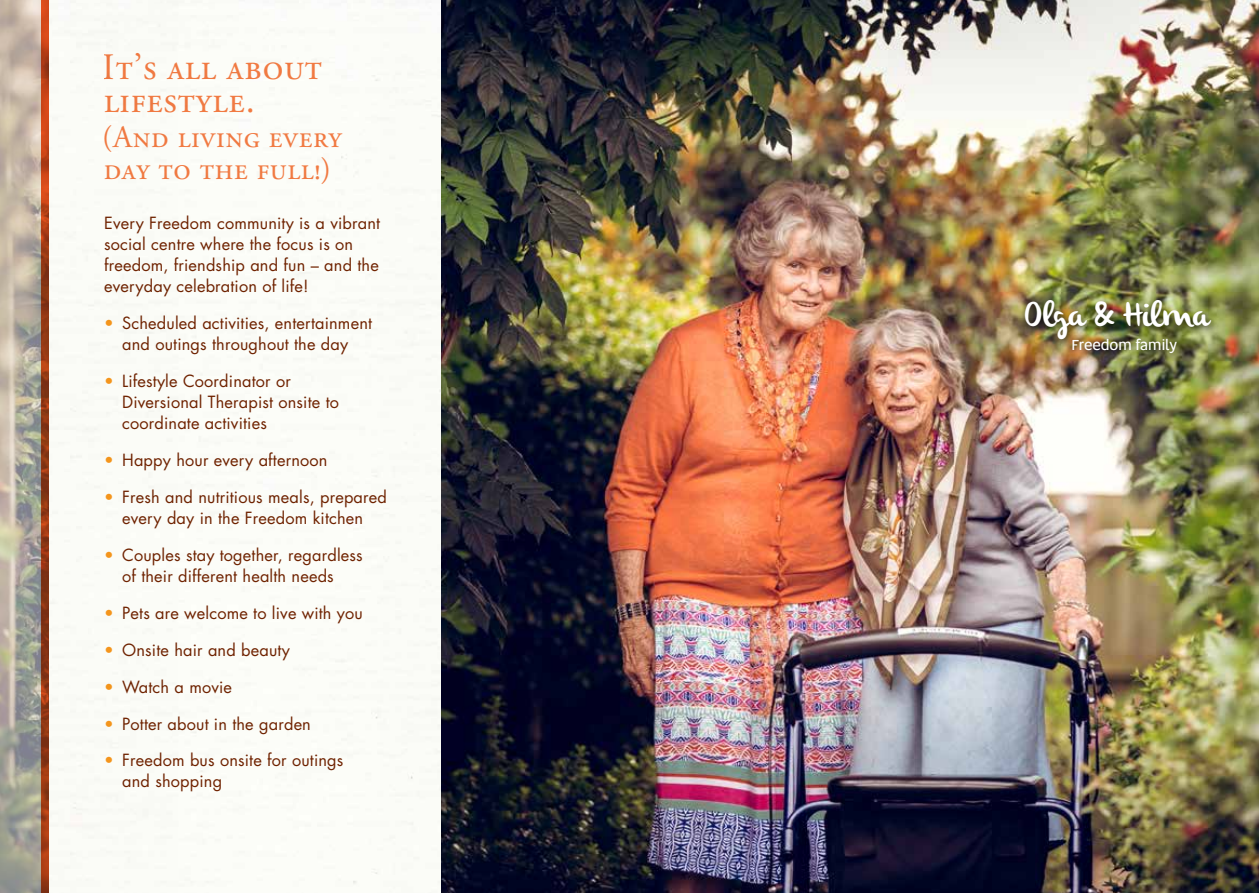
<style>
.page{position:relative;width:1259px;height:893px;background:#fff}
.page>*{position:absolute;margin:0;border:0;box-sizing:border-box;transform-origin:0 0}
.t1{font:37.2px/33.5px "Adobe Garamond Pro";letter-spacing:.02em;color:#f47b44}
.t2{font:34.35px "olivier";color:#fff}
.t3{font:31.2px/32px "Adobe Garamond Pro";letter-spacing:.02em;color:#f47b44}
.t4{font:16.35px/21px "Futura Std";letter-spacing:.01em;color:#712300}
.t5{font:15px "Ai Altis";color:#fff}
.s1{color:#f8971d}
</style>
<div class="page">
<img style="left:440px;top:0;width:819px;height:893px">
<img style="left:0;top:0;width:42px;height:893px">
<svg style="left:42px;top:0;width:7px;height:893px;background:#9f3a14"></svg>
<div style="left:1020px;top:296px;width:200px;height:65px;background:#000;opacity:.75"></div>
<h1 class="t1" style="left:103px;top:52px;width:221px">It’s all about lifestyle.</h1>
<h3 class="t3" style="left:103px;top:122px;width:241px">(And living every day to the full!)</h3>
<p class="t4" style="left:104px;top:213px;width:277px">Every Freedom community is a vibrant social centre where the focus is on freedom, friendship and fun – and the everyday celebration of life!</p>
<p class="t4" style="left:104px;top:313px;width:269px;text-align:center"><span class="s1">•</span> Scheduled activities, entertainment and outings throughout the day</p>
<p class="t4" style="left:122px;top:371px;width:218px;text-indent:-18px"><span class="s1">•</span> Lifestyle Coordinator or<br>Diversional Therapist onsite to coordinate activities</p>
<p class="t4" style="left:104px;top:449px;width:225px"><span class="s1">•</span> Happy hour every afternoon</p>
<p class="t4" style="left:104px;top:486px;width:284px;text-align:center"><span class="s1">•</span> Fresh and nutritious meals, prepared every day in the Freedom kitchen</p>
<p class="t4" style="left:122px;top:544px;width:242px;text-indent:-18px"><span class="s1">•</span> Couples stay together, regardless of their different health needs</p>
<p class="t4" style="left:104px;top:602px;width:260px"><span class="s1">•</span> Pets are welcome to live with you</p>
<p class="t4" style="left:104px;top:639px;width:187px"><span class="s1">•</span> Onsite hair and beauty</p>
<p class="t4" style="left:104px;top:676px;width:129px"><span class="s1">•</span> Watch a movie</p>
<p class="t4" style="left:104px;top:713px;width:208px"><span class="s1">•</span> Potter about in the garden</p>
<p class="t4" style="left:122px;top:750px;width:223px;text-indent:-18px"><span class="s1">•</span> Freedom bus onsite for outings and shopping</p>
<h2 class="t2" style="left:1024px;top:296px;width:186px">Olga &amp; Hilma</h2>
<p class="t5" style="left:1071px;top:334px;width:107px">Freedom family</p>
</div>
